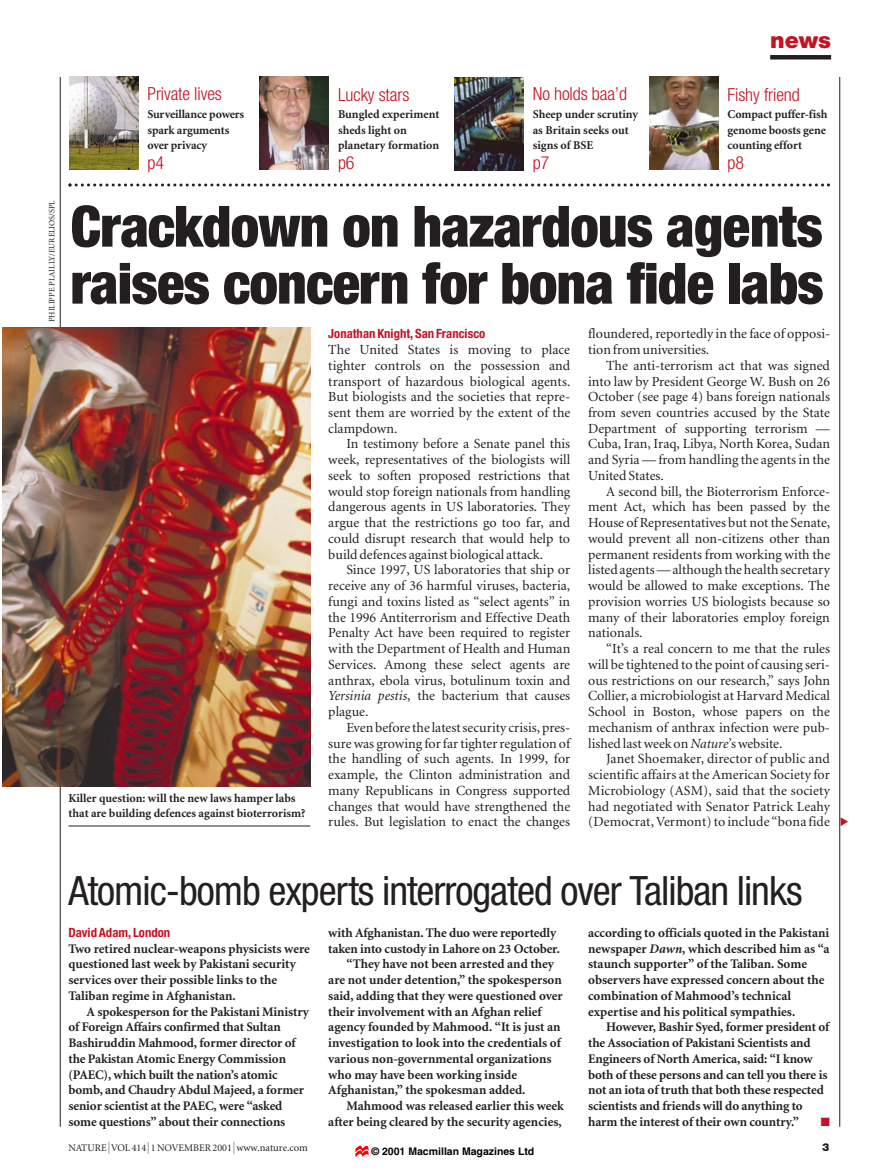
<style>
.page{position:relative;width:893px;height:1173px;background:#fff}
.page>*{position:absolute;margin:0;border:0;box-sizing:border-box;transform-origin:0 0}
.t1{font:900 condensed 57px/57px "Helvetica Neue";letter-spacing:-.015em;color:#231f20}
.t2{font:condensed 40.5px "Helvetica Neue";letter-spacing:-.025em;color:#231f20}
.t3{font:900 22.5px "Helvetica Neue";color:#c41324}
.t4{font:300 condensed 18px "Helvetica Neue";letter-spacing:-.005em;color:#c41324}
.t5{font:13.95px/15.8px "Minion";color:#231f20;text-align:justify}
.t6{font:700 13.2px/15.8px "Minion";letter-spacing:-.005em;color:#231f20}
.t7{font:700 condensed 12.75px "Helvetica Neue";color:#c41324}
.t8{font:700 12px/15.8px "Minion";color:#231f20}
.t9{font:12px "Zapf Dingbats";color:#c41324}
.t10{font:900 10.8px "Helvetica Neue";color:#231f20}
.t11{font:700 10.5px "Helvetica";color:#000}
.t12{font:10.2px "Minion";color:#231f20}
.t13{font:8.25px "Minion";color:#231f20}
.s1{font-style:italic}
.s2{font-family:"Unica SB";font-weight:300;font-size:12px}
.s3{font-size:10.5px}
</style>
<div class="page">
<div style="left:770px;top:55px;width:61px;height:5px;background:#231f20"></div>
<hr style="left:60px;top:77px;width:1px;height:1050px;background:#231f20">
<hr style="left:839px;top:77px;width:1px;height:1050px;background:#231f20">
<img style="left:69px;top:77px;width:69px;height:92px">
<img style="left:260px;top:77px;width:69px;height:92px">
<img style="left:454px;top:78px;width:70px;height:92px">
<img style="left:649px;top:77px;width:69px;height:92px">
<svg style="left:68px;top:184px;width:762px;height:3px"></svg>
<hr style="left:68px;top:826px;width:242px;height:1px;background:#231f20">
<img style="left:3px;top:328px;width:307px;height:458px">
<svg style="left:355px;top:1146px;width:13px;height:11px"></svg>
<h3 class="t3" style="left:770px;top:32px;width:62px">news</h3>
<p class="t13" style="left:49px;top:322px;width:124px;rotate:-90deg">PHILIPPE PLAILLY/EURELIOS/SPL</p>
<p class="t4" style="left:147px;top:87px;width:76px">Private lives</p>
<p class="t8" style="left:147px;top:107px;width:98px">Surveillance powers spark arguments over privacy</p>
<p class="t4" style="left:147px;top:156px;width:18px">p4</p>
<p class="t4" style="left:338px;top:88px;width:73px">Lucky stars</p>
<p class="t8" style="left:338px;top:107px;width:103px">Bungled experiment sheds light on planetary formation</p>
<p class="t4" style="left:338px;top:156px;width:18px">p6</p>
<p class="t4" style="left:532px;top:88px;width:96px">No holds baa’d</p>
<p class="t8" style="left:532px;top:107px;width:107px">Sheep under scrutiny as Britain seeks out signs of BSE</p>
<p class="t4" style="left:532px;top:156px;width:18px">p7</p>
<p class="t4" style="left:727px;top:88px;width:74px">Fishy friend</p>
<p class="t8" style="left:727px;top:107px;width:101px;text-align:justify">Compact puffer-fish genome boosts gene counting effort</p>
<p class="t4" style="left:727px;top:156px;width:18px">p8</p>
<h1 class="t1" style="left:71px;top:203px;width:754px">Crackdown on hazardous agents raises concern for bona fide labs</h1>
<p class="t8" style="left:68px;top:791px;width:238px">Killer question: will the new laws hamper labs that are building defences against bioterrorism?</p>
<p class="t7" style="left:328px;top:329px;width:158px">Jonathan Knight, San Francisco</p>
<p class="t5" style="left:328px;top:343px;width:243px">The United States is moving to place tighter controls on the possession and transport of hazardous biological agents.<br>But biologists and the societies that repre&shy;sent them are worried by the extent of the clampdown.</p>
<p class="t5" style="left:328px;top:437px;width:243px;text-indent:18px">In testimony before a Senate panel this week, representatives of the biologists will seek to soften proposed restrictions that would stop foreign nationals from handling dangerous agents in US laboratories. They argue that the restrictions go too far, and could disrupt research that would help to build defences against biological attack.</p>
<p class="t5" style="left:328px;top:563px;width:243px;text-indent:18px">Since 1997, US laboratories that ship or receive any of 36 harmful viruses, bacteria, fungi and toxins listed as “select agents” in the 1996 Antiterrorism and Effective Death Penalty Act have been required to register with the Department of Health and Human Services. Among these select agents are anthrax, ebola virus, botulinum toxin and <span class="s1">Yersinia pestis</span>, the bacterium that causes plague.</p>
<p class="t5" style="left:328px;top:721px;width:243px;text-indent:18px">Even before the latest security crisis, pres&shy;sure was growing for far tighter regulation of the handling of such agents. In 1999, for example, the Clinton administration and many Republicans in Congress supported changes that would have strengthened the rules. But legislation to enact the changes</p>
<p class="t5" style="left:588px;top:327px;width:243px">floundered, reportedly in the face of opposi&shy;tion from universities.</p>
<p class="t5" style="left:588px;top:359px;width:243px;text-indent:18px">The anti-terrorism act that was signed into law by President George W. Bush on 26<br>October (see page 4) bans foreign nationals from seven countries accused by the State Department of supporting terrorism — Cuba, Iran, Iraq, Libya, North Korea, Sudan and Syria — from handling the agents in the United States.</p>
<p class="t5" style="left:588px;top:485px;width:243px;text-indent:18px">A second bill, the Bioterrorism Enforce&shy;ment Act, which has been passed by the House of Representatives but not the Senate, would prevent all non-citizens other than permanent residents from working with the listed agents — although the health secretary would be allowed to make exceptions. The provision worries US biologists because so many of their laboratories employ foreign nationals.</p>
<p class="t5" style="left:588px;top:642px;width:243px;text-indent:18px">“It’s a real concern to me that the rules will be tightened to the point of causing seri&shy;ous restrictions on our research,” says John Collier, a microbiologist at Harvard Medical School in Boston, whose papers on the mechanism of anthrax infection were pub&shy;lished last week on <span class="s1">Nature</span>’s website.</p>
<p class="t5" style="left:588px;top:752px;width:243px;text-indent:18px">Janet Shoemaker, director of public and scientific affairs at the American Society for Microbiology (ASM), said that the society had negotiated with Senator Patrick Leahy (Democrat, Vermont) to include “bona fide</p>
<h2 class="t2" style="left:68px;top:876px;width:735px">Atomic-bomb experts interrogated over Taliban links</h2>
<p class="t7" style="left:68px;top:928px;width:103px">David Adam, London</p>
<p class="t6" style="left:68px;top:942px;width:243px">Two retired nuclear-weapons physicists were questioned last week by Pakistani security services over their possible links to the Taliban regime in Afghanistan.</p>
<p class="t6" style="left:68px;top:1005px;width:242px;text-indent:18px">A spokesperson for the Pakistani Ministry of Foreign Affairs confirmed that Sultan Bashiruddin Mahmood, former director of the Pakistan Atomic Energy Commission (PAEC), which built the nation’s atomic bomb, and Chaudry Abdul Majeed, a former senior scientist at the PAEC, were “asked some questions” about their connections</p>
<p class="t6" style="left:328px;top:926px;width:229px">with Afghanistan. The duo were reportedly</p>
<p class="t6" style="left:328px;top:942px;width:233px">taken into custody in Lahore on 23 October.</p>
<p class="t6" style="left:346px;top:957px;width:209px">“They have not been arrested and they</p>
<p class="t6" style="left:328px;top:973px;width:235px">are not under detention,” the spokesperson</p>
<p class="t6" style="left:328px;top:989px;width:236px">said, adding that they were questioned over</p>
<p class="t6" style="left:328px;top:1005px;width:215px">their involvement with an Afghan relief</p>
<p class="t6" style="left:328px;top:1020px;width:234px">agency founded by Mahmood. “It is just an</p>
<p class="t6" style="left:328px;top:1036px;width:234px">investigation to look into the credentials of</p>
<p class="t6" style="left:328px;top:1052px;width:225px">various non-governmental organizations</p>
<p class="t6" style="left:328px;top:1068px;width:190px">who may have been working inside</p>
<p class="t6" style="left:328px;top:1083px;width:199px">Afghanistan,” the spokesman added.</p>
<p class="t6" style="left:346px;top:1099px;width:219px">Mahmood was released earlier this week</p>
<p class="t6" style="left:328px;top:1115px;width:235px">after being cleared by the security agencies,</p>
<p class="t6" style="left:588px;top:926px;width:243px">according to officials quoted in the Pakistani newspaper <span class="s1">Dawn</span>, which described him as “a staunch supporter” of the Taliban. Some observers have expressed concern about the combination of Mahmood’s technical expertise and his political sympathies.</p>
<p class="t6" style="left:588px;top:1020px;width:243px;text-indent:18px">However, Bashir Syed, former president of the Association of Pakistani Scientists and Engineers of North America, said: “I know both of these persons and can tell you there is not an iota of truth that both these respected scientists and friends will do anything to harm the interest of their own country.”</p>
<p class="t9" style="left:820px;top:1116px;width:11px">■</p>
<p class="t12" style="left:68px;top:1143px;width:241px">NATURE<span class="s2">|</span> VOL 414 <span class="s2">|</span> 1 NOVEMBER 2001 <span class="s2">|</span> <span class="s3">www.nature.com</span></p>
<p class="t10" style="left:822px;top:1143px;width:9px">3</p>
<p class="t11" style="left:371px;top:1148px;width:164px">© 2001 Macmillan Magazines Ltd</p>
</div>
